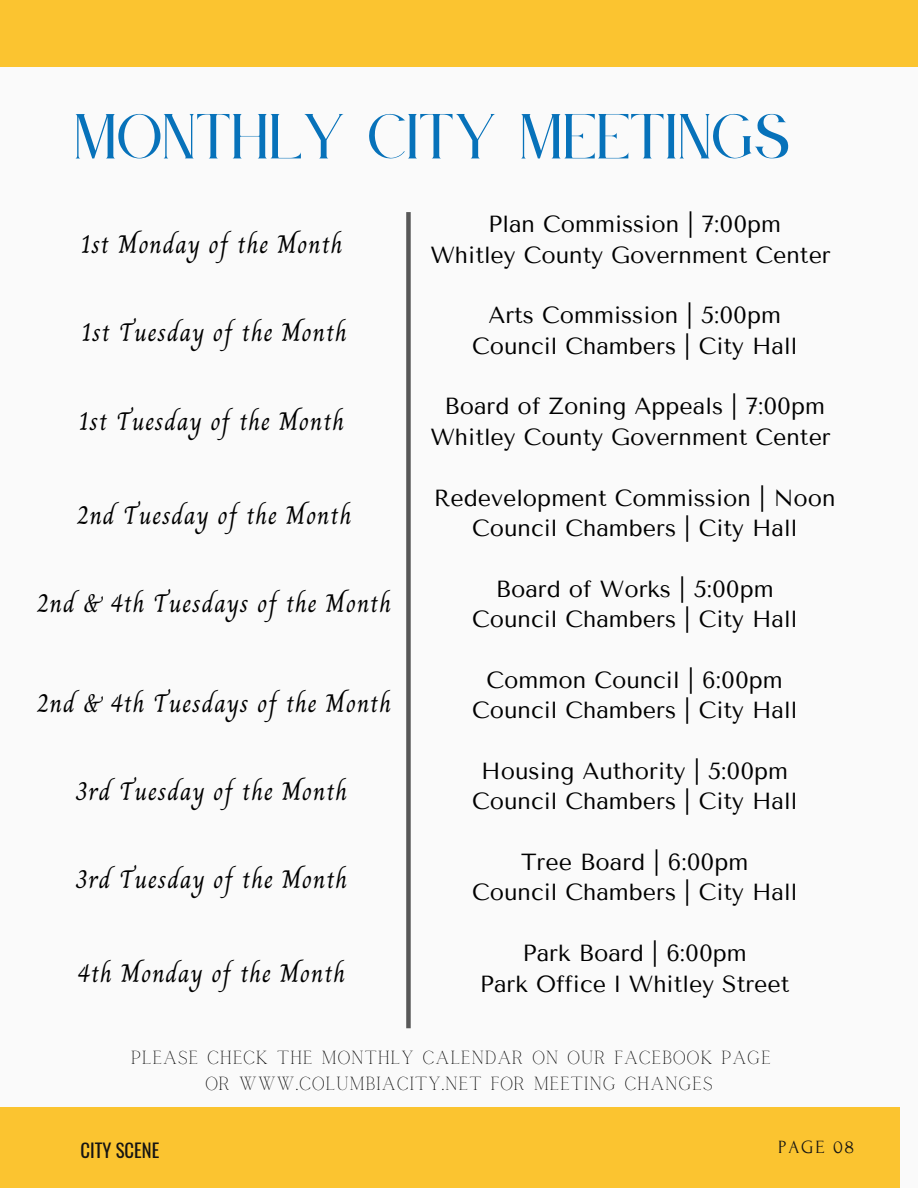
<style>
.page{position:relative;width:918px;height:1188px;background:#fafafa}
.page>*{position:absolute;margin:0;border:0;box-sizing:border-box;transform-origin:0 0}
.t1{font:55.8px "Le Jour Serif";color:#0772ba}
.t2{font:25.5px "Charm";letter-spacing:.03em;color:#000}
.t3{font:23.25px/30.3px "Tenor Sans";color:#000;text-align:center}
.t4{font:18.75px "Calgary";letter-spacing:.03em;color:#000}
.t5{font:18.75px "Oswald";color:#151413}
.t6{font:18.75px "Forum";letter-spacing:.1em;color:#151413}
</style>
<div class="page">
<div style="left:0;top:1107px;width:900px;height:81px;background:#fbc430"></div>
<div style="left:0;top:0;width:918px;height:67px;background:#fbc430"></div>
<div style="left:406px;top:212px;width:5px;height:816px;background:#585858"></div>
<h2 class="t1" style="left:75px;top:107px;width:717px">MONTHLY CITY MEETINGS</h2>
<h2 class="t2" style="left:81px;top:224px;width:264px">1st Monday of the Month</h2>
<h2 class="t2" style="left:82px;top:313px;width:267px">1st Tuesday of the Month</h2>
<h2 class="t2" style="left:79px;top:401px;width:267px">1st Tuesday of the Month</h2>
<h2 class="t2" style="left:77px;top:495px;width:276px">2nd Tuesday of the Month</h2>
<h2 class="t2" style="left:37px;top:584px;width:356px">2nd &amp; 4th Tuesdays of the Month</h2>
<p class="t2" style="left:37px;top:683px;width:356px">2nd &amp; 4th Tuesdays of the Month</p>
<h2 class="t2" style="left:76px;top:771px;width:273px">3rd Tuesday of the Month</h2>
<h2 class="t2" style="left:76px;top:860px;width:273px">3rd Tuesday of the Month</h2>
<p class="t2" style="left:78px;top:954px;width:269px">4th Monday of the Month</p>
<h1 class="t3" style="left:430px;top:209px;width:402px">Plan Commission | 7:00pm<br>Whitley County Government Center</h1>
<p class="t3" style="left:472px;top:300px;width:327px">Arts Commission | 5:00pm<br>Council Chambers | City Hall</p>
<h2 class="t3" style="left:430px;top:392px;width:402px">Board of Zoning Appeals | 7:00pm<br>Whitley County Government Center</h2>
<h2 class="t3" style="left:434px;top:483px;width:403px">Redevelopment Commission | Noon<br>Council Chambers | City Hall</h2>
<h2 class="t3" style="left:472px;top:574px;width:327px">Board of Works | 5:00pm<br>Council Chambers | City Hall</h2>
<h2 class="t3" style="left:472px;top:665px;width:327px">Common Council | 6:00pm<br>Council Chambers | City Hall</h2>
<h2 class="t3" style="left:472px;top:756px;width:327px">Housing Authority | 5:00pm<br>Council Chambers | City Hall</h2>
<h2 class="t3" style="left:472px;top:847px;width:327px">Tree Board | 6:00pm<br>Council Chambers | City Hall</h2>
<h2 class="t3" style="left:480px;top:938px;width:311px">Park Board | 6:00pm<br>Park Office l Whitley Street</h2>
<h3 class="t4" style="left:131px;top:1047px;width:642px">PLEASE CHECK THE MONTHLY CALENDAR ON OUR FACEBOOK PAGE</h3>
<h3 class="t4" style="left:205px;top:1073px;width:509px">OR WWW.COLUMBIACITY.NET FOR MEETING CHANGES</h3>
<h2 class="t5" style="left:81px;top:1136px;width:80px">CITY SCENE</h2>
<h2 class="t6" style="left:778px;top:1137px;width:78px">PAGE 08</h2>
</div>
